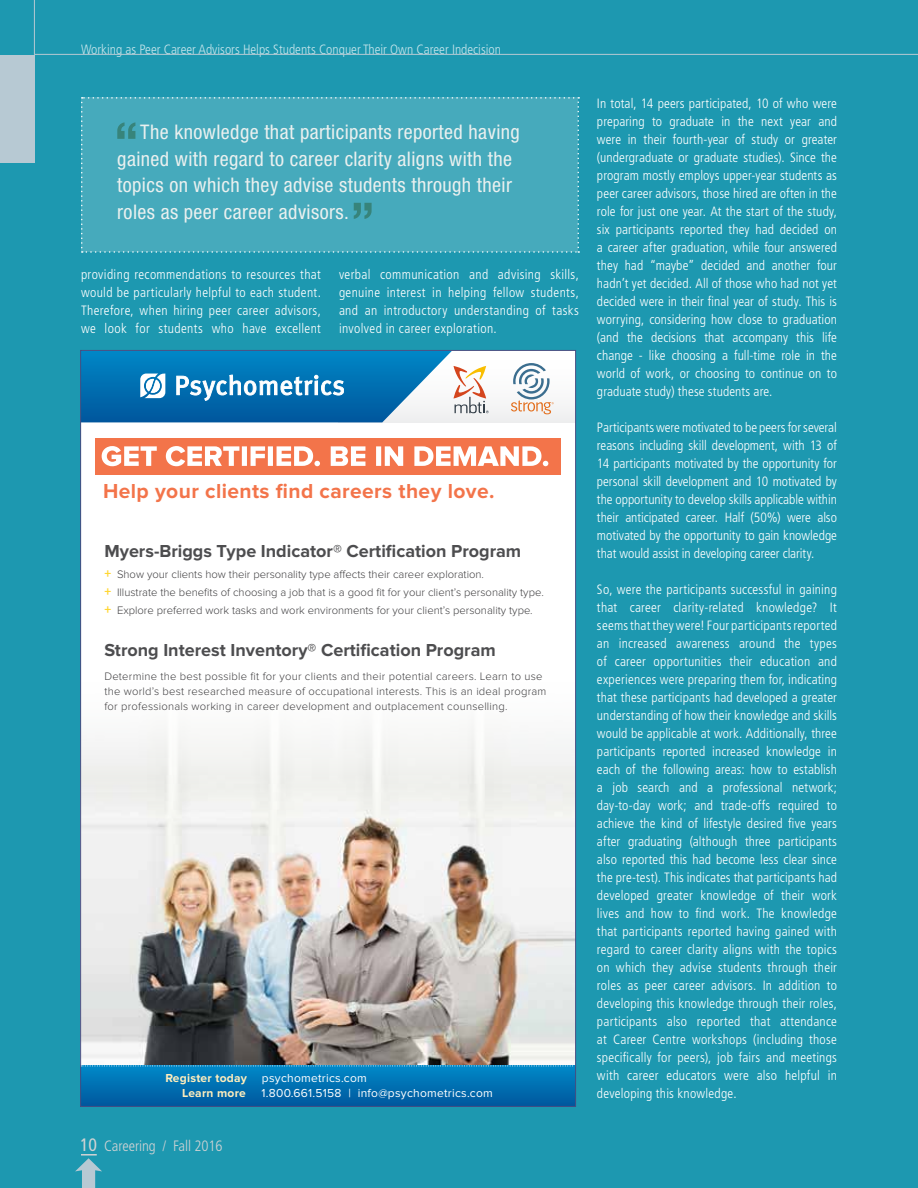
<style>
.page{position:relative;width:918px;height:1188px;background:#1d98b0}
.page>*{position:absolute;margin:0;border:0;box-sizing:border-box;transform-origin:0 0}
.t1{font:700 21px "Proxima Nova";letter-spacing:.02em;color:#f3744a}
.t2{font:condensed 20.1px/26.7px "Helvetica Neue";letter-spacing:.02em;color:#eaf0ef}
.t3{font:700 18px "Proxima Nova";color:#4d4d4f}
.t4{font:300 condensed 15px "Frutiger LT Std";letter-spacing:-.005em;color:#d1d3d4}
.t5{font:300 condensed 13.5px/18px "Frutiger LT Std";letter-spacing:.01em;color:#fff;text-align:justify}
.t6{font:12px "Proxima Nova";letter-spacing:.02em;color:#fff}
.t7{font:700 12px "Proxima Nova";letter-spacing:.02em;color:#ffeebd}
.t8{font:300 11.25px/18px "Proxima Nova";color:#414042}
.t9{font:300 11.25px/15px "Proxima Nova";letter-spacing:.02em;color:#414042}
.s1{font-weight:700;font-size:13.5px;color:#ffd630}
.s2{font-weight:400;font-size:18px}
</style>
<div class="page">
<hr style="left:34px;top:54px;width:884px;height:1px;background:#b7c9d3">
<hr style="left:34px;top:0;width:1px;height:55px;background:#b7c9d3">
<div style="left:0;top:55px;width:34px;height:108px;background:#b7c9d3"></div>
<svg style="left:75px;top:1154px;width:27px;height:34px"></svg>
<div style="left:81px;top:97px;width:498px;height:156px;background:#46aabc"></div>
<div style="left:81px;top:350px;width:495px;height:756px;background:#fff"></div>
<img style="left:82px;top:727px;width:492px;height:339px">
<div style="left:81px;top:1066px;width:495px;height:40px;background:linear-gradient(to bottom,#0089c7,#00589e)"></div>
<div style="left:95px;top:438px;width:466px;height:36px;background:#f3744a"></div>
<svg style="left:102px;top:446px;width:446px;height:20px"></svg>
<svg style="left:82px;top:1066px;width:492px;height:1px"></svg>
<div style="left:338px;top:350px;width:238px;height:73px;background:#fafafb"></div>
<svg style="left:511px;top:363px;width:43px;height:51px"></svg>
<svg style="left:82px;top:352px;width:407px;height:70px"></svg>
<p class="t5" style="left:81px;top:41px;width:422px">Working as Peer Career Advisors Helps Students Conquer Their Own Career Indecision</p>
<h2 class="t2" style="left:117px;top:118px;width:404px;text-indent:23px">The knowledge that participants reported having gained with regard to career clarity aligns with the topics on which they advise students through their roles as peer career advisors.</h2>
<p class="t5" style="left:81px;top:266px;width:242px">providing recommendations to resources that would be particularly helpful to each student.<br>Therefore, when hiring peer career advisors, we look for students who have excellent</p>
<p class="t5" style="left:339px;top:266px;width:242px">verbal communication and advising skills, genuine interest in helping fellow students, and an introductory understanding of tasks involved in career exploration.</p>
<h1 class="t1" style="left:103px;top:478px;width:393px">Help your clients find careers they love.</h1>
<h3 class="t3" style="left:104px;top:540px;width:418px">Myers-Briggs Type Indicator® Certification Program</h3>
<p class="t8" style="left:104px;top:565px;width:441px"><span class="s1">+</span> Show your clients how their personality type affects their career exploration.<br><span class="s1">+</span> Illustrate the benefits of choosing a job that is a good fit for your client’s personality type. <span class="s1">+</span> Explore preferred work tasks and work environments for your client’s personality type.</p>
<h3 class="t3" style="left:104px;top:639px;width:393px">Strong Interest Inventory® Certification Program</h3>
<p class="t9" style="left:104px;top:668px;width:444px">Determine the best possible fit for your clients and their potential careers. Learn to use the world’s best researched measure of occupational interests. This is an ideal program for professionals working in career development and outplacement counselling.</p>
<p class="t7" style="left:165px;top:1072px;width:83px">Register today</p>
<p class="t6" style="left:262px;top:1072px;width:106px">psychometrics.com</p>
<p class="t7" style="left:182px;top:1086px;width:65px">Learn more</p>
<p class="t6" style="left:262px;top:1086px;width:233px">1.800.661.5158 | info@psychometrics.com</p>
<p class="t4" style="left:80px;top:1138px;width:144px"><span class="s2">10</span> Careering / Fall 2016</p>
<p class="t5" style="left:597px;top:95px;width:242px">In total, 14 peers participated, 10 of who were preparing to graduate in the next year and were in their fourth-year of study or greater (undergraduate or graduate studies). Since the program mostly employs upper-year students as peer career advisors, those hired are often in the role for just one year. At the start of the study, six participants reported they had decided on a career after graduation, while four answered they had “maybe” decided and another four hadn’t yet decided. All of those who had not yet decided were in their final year of study. This is worrying, considering how close to graduation (and the decisions that accompany this life change - like choosing a full-time role in the world of work, or choosing to continue on to graduate study) these students are.</p>
<p class="t5" style="left:597px;top:418px;width:242px">Participants were motivated to be peers for several reasons including skill development, with 13 of 14 participants motivated by the opportunity for personal skill development and 10 motivated by the opportunity to develop skills applicable within their anticipated career. Half (50%) were also motivated by the opportunity to gain knowledge that would assist in developing career clarity.</p>
<p class="t5" style="left:597px;top:580px;width:242px">So, were the participants successful in gaining that career clarity-related knowledge? It seems that they were! Four participants reported an increased awareness around the types of career opportunities their education and experiences were preparing them for, indicating that these participants had developed a greater understanding of how their knowledge and skills would be applicable at work. Additionally, three participants reported increased knowledge in each of the following areas: how to establish a job search and a professional network; day-to-day work; and trade-offs required to achieve the kind of lifestyle desired five years after graduating (although three participants also reported this had become less clear since the pre-test). This indicates that participants had developed greater knowledge of their work lives and how to find work. The knowledge that participants reported having gained with regard to career clarity aligns with the topics on which they advise students through their roles as peer career advisors. In addition to developing this knowledge through their roles, participants also reported that attendance at Career Centre workshops (including those specifically for peers), job fairs and meetings with career educators were also helpful in developing this knowledge.</p>
</div>
